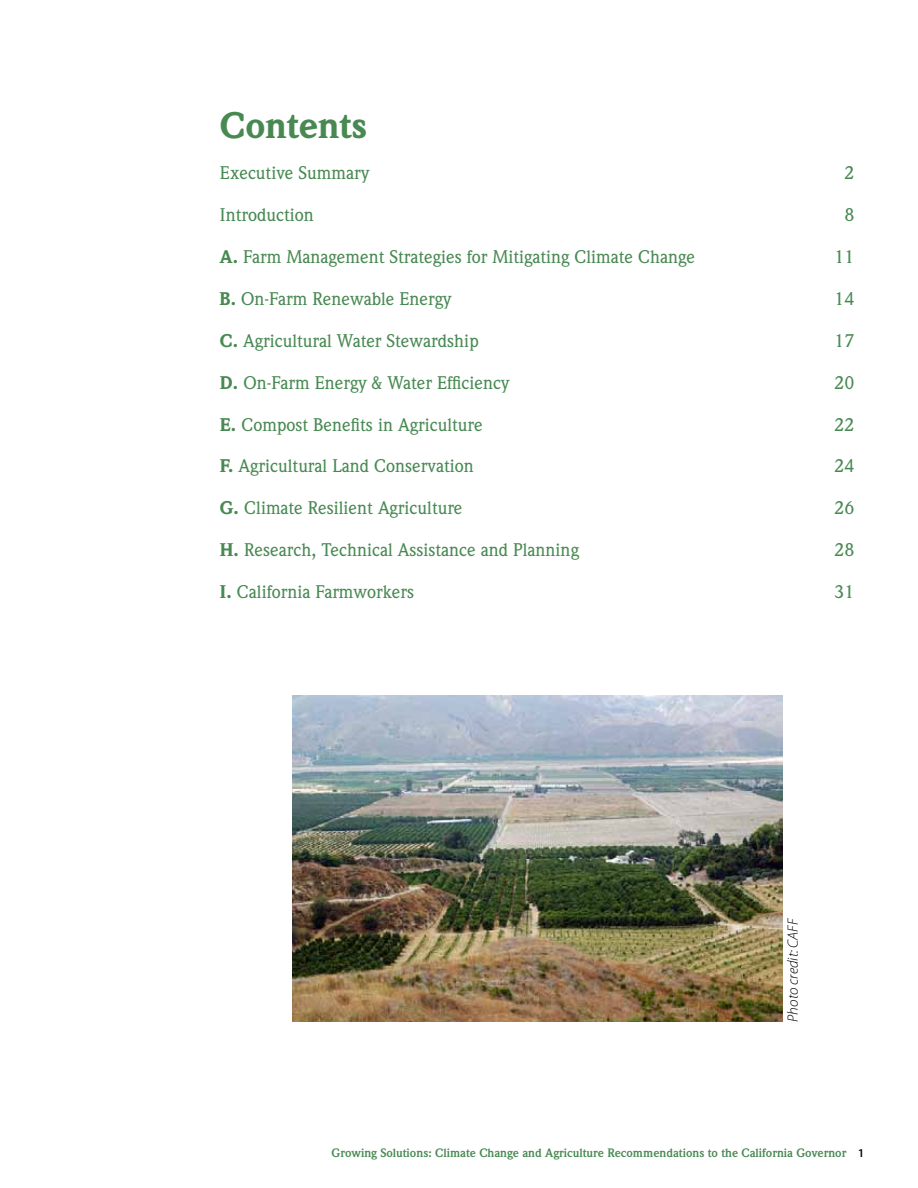
<style>
.page{position:relative;width:918px;height:1188px;background:#fff}
.page>*{position:absolute;margin:0;border:0;box-sizing:border-box;transform-origin:0 0}
.t1{font:900 36px "Weidemann Std";color:#488952}
.t2{font:500 18px "Weidemann Std";color:#488952}
.t3{font:italic 300 15px "Myriad Pro";letter-spacing:-.005em;color:#000}
.t4{font:700 12px "Weidemann Std";color:#488952}
.s1{font-weight:900}
.s2{font-family:"Myriad Pro";font-weight:600;font-stretch:semi-condensed;color:#000}
</style>
<div class="page">
<img style="left:292px;top:696px;width:491px;height:326px">
<h1 class="t1" style="left:220px;top:103px;width:149px">Contents</h1>
<p class="t2" style="left:220px;top:163px;width:151px">Executive Summary</p>
<p class="t2" style="left:844px;top:163px;width:12px">2</p>
<p class="t2" style="left:220px;top:205px;width:95px">Introduction</p>
<p class="t2" style="left:844px;top:205px;width:12px">8</p>
<p class="t2" style="left:220px;top:246px;width:477px"><span class="s1">A.</span> Farm Management Strategies for Mitigating Climate Change</p>
<p class="t2" style="left:834px;top:246px;width:22px">11</p>
<p class="t2" style="left:220px;top:288px;width:233px"><span class="s1">B.</span> On-Farm Renewable Energy</p>
<p class="t2" style="left:834px;top:288px;width:22px">14</p>
<p class="t2" style="left:220px;top:330px;width:260px"><span class="s1">C.</span> Agricultural Water Stewardship</p>
<p class="t2" style="left:834px;top:330px;width:22px">17</p>
<p class="t2" style="left:220px;top:372px;width:291px"><span class="s1">D.</span> On-Farm Energy &amp; Water Efficiency</p>
<p class="t2" style="left:834px;top:372px;width:22px">20</p>
<p class="t2" style="left:220px;top:414px;width:264px"><span class="s1">E.</span> Compost Benefits in Agriculture</p>
<p class="t2" style="left:834px;top:414px;width:22px">22</p>
<p class="t2" style="left:220px;top:456px;width:255px"><span class="s1">F.</span> Agricultural Land Conservation</p>
<p class="t2" style="left:834px;top:456px;width:22px">24</p>
<p class="t2" style="left:220px;top:497px;width:244px"><span class="s1">G.</span> Climate Resilient Agriculture</p>
<p class="t2" style="left:834px;top:497px;width:22px">26</p>
<p class="t2" style="left:220px;top:539px;width:361px"><span class="s1">H.</span> Research, Technical Assistance and Planning</p>
<p class="t2" style="left:834px;top:539px;width:22px">28</p>
<p class="t2" style="left:220px;top:581px;width:196px"><span class="s1">I.</span> California Farmworkers</p>
<p class="t2" style="left:834px;top:581px;width:22px">31</p>
<p class="t3" style="left:785px;top:1022px;width:105px;rotate:-90deg">Photo credit: CAFF</p>
<p class="t4" style="left:332px;top:1145px;width:534px">Growing Solutions: Climate Change and Agriculture Recommendations to the California Governor <span class="s2">1</span></p>
</div>
